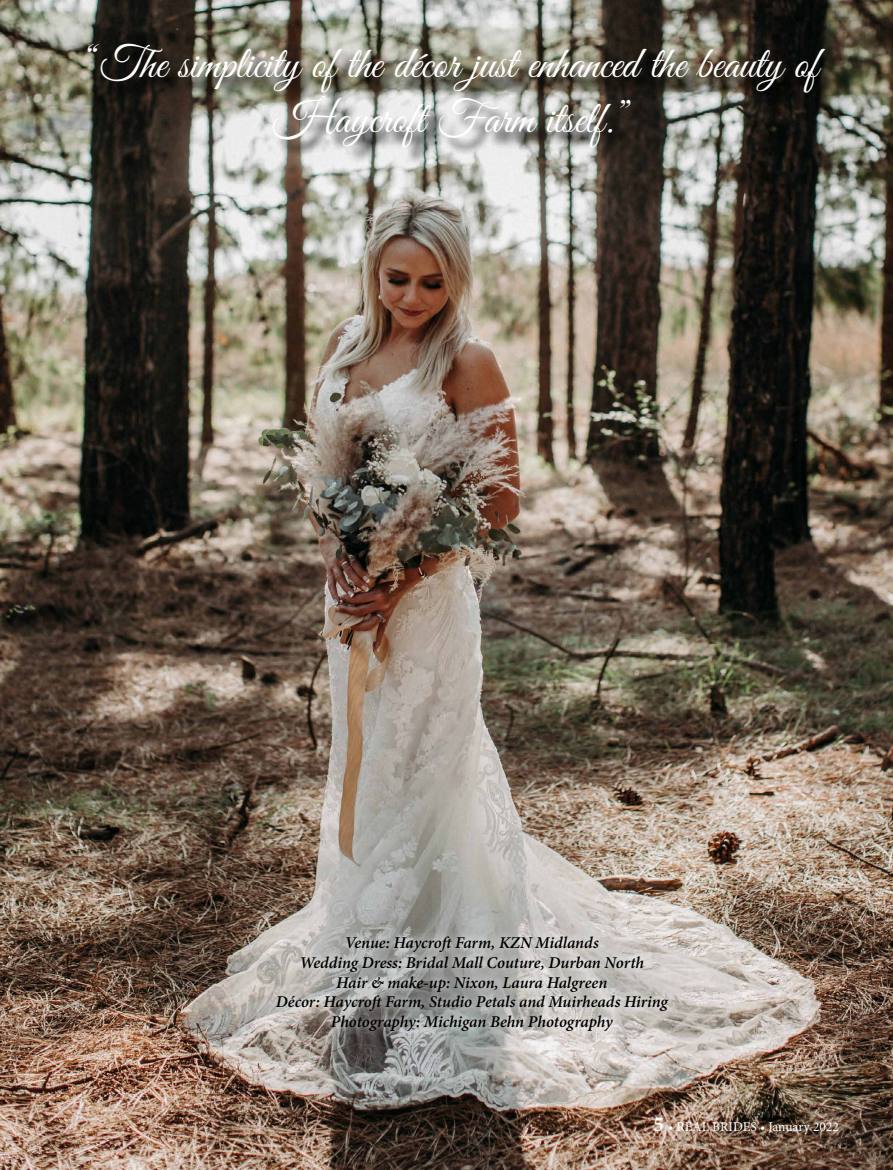
<style>
.page{position:relative;width:893px;height:1170px;background:#fff}
.page>*{position:absolute;margin:0;border:0;box-sizing:border-box;transform-origin:0 0}
.t1{font:45px/54px "Great Vibes";color:#fff;text-align:center}
.t2{font:italic 600 16.5px/19.8px "Minion Pro";letter-spacing:-.01em;color:#000;text-align:center}
.t3{font:13.5px "Minion Pro";color:#fff}
.s1{font-weight:700;font-size:21px}
</style>
<div class="page">
<img style="left:0;top:0;width:893px;height:1169px">
<svg style="left:90px;top:47px;width:753px;height:118px"></svg>
<svg style="left:268px;top:926px;width:409px;height:114px"></svg>
<h1 class="t1" style="left:86px;top:40px;width:734px">“The simplicity of the décor just enhanced the beauty of<br>Haycroft Farm itself.”</h1>
<p class="t2" style="left:276px;top:932px;width:393px">Venue: Haycroft Farm, KZN Midlands<br>Wedding Dress: Bridal Mall Couture, Durban North<br>Hair &amp; make-up: Nixon, Laura Halgreen<br>Décor: Haycroft Farm, Studio Petals and Muirheads Hiring Photography: Michigan Behn Photography</p>
<p class="t3" style="left:654px;top:1117px;width:187px"><span class="s1">5</span> • REAL BRIDES • January 2022</p>
</div>
